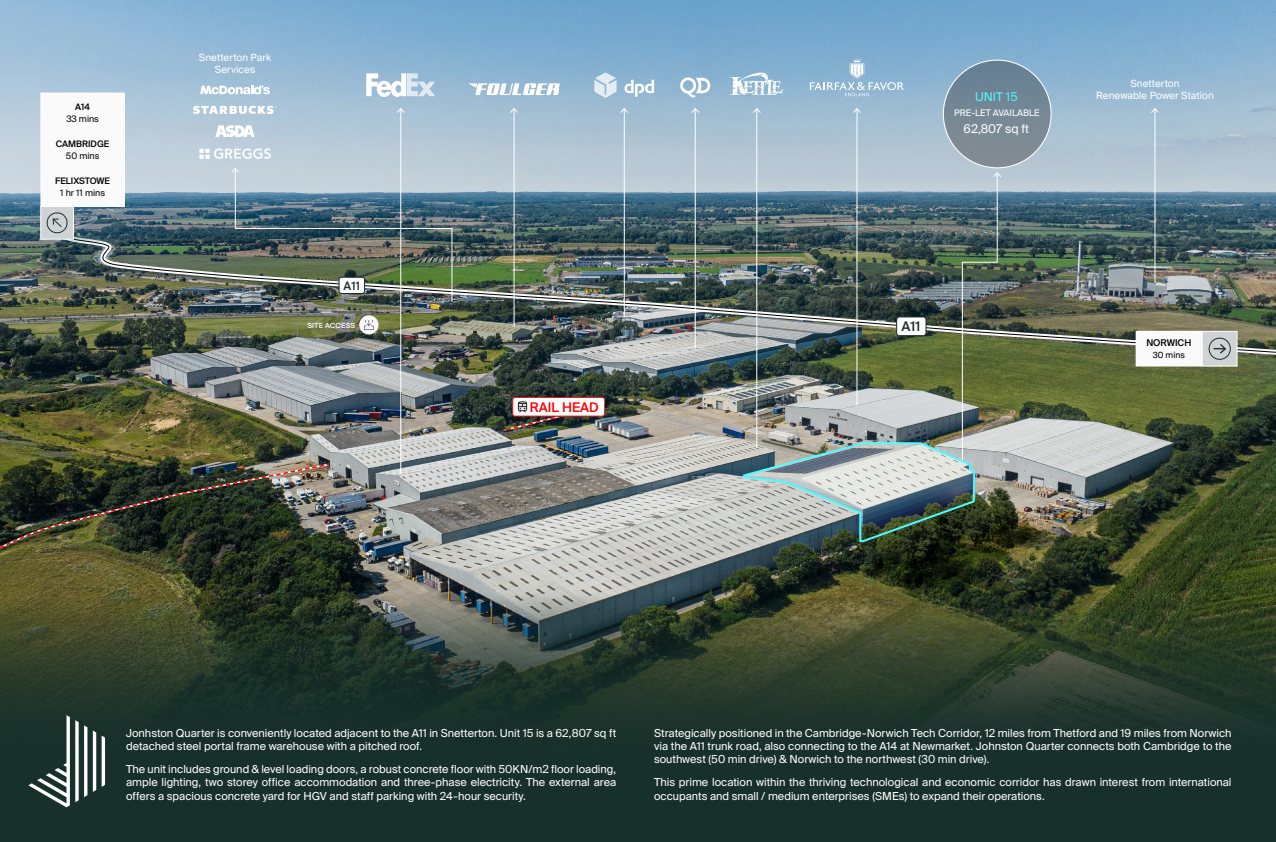
<style>
.page{position:relative;width:1276px;height:842px;background:#18302b}
.page>*{position:absolute;margin:0;border:0;box-sizing:border-box;transform-origin:0 0}
.t1{font:500 13.3px "Suisse Intl";color:#f00}
.t2{font:500 13.3px "Suisse Intl";color:#18302a}
.t3{font:12px "Suisse Intl";color:#fff}
.t4{font:12px "Suisse Intl";color:#4cfaff}
.t5{font:500 11.6px "Suisse Intl";color:#18302a}
.t6{font:11px/13.2px "Suisse Intl";color:#fff}
.t7{font:10px/12px "Suisse Intl";letter-spacing:.005em;color:#fff;text-align:center}
.t8{font:500 9.3px "Suisse Intl";color:#000}
.t9{font:9.3px "Suisse BP Intl";color:#000}
.t10{font:9px "Suisse Intl";color:#fff}
.t11{font:500 8.9px "Suisse Intl";color:#000}
.t12{font:8.9px "Suisse Intl";color:#000}
.t13{font:600 7.3px "PP Mori";color:#fff}
</style>
<div class="page">
<img style="left:0;top:0;width:1276px;height:763px">
<svg style="left:28px;top:715px;width:59px;height:92px"></svg>
<svg style="left:93px;top:730px;width:3px;height:62px"></svg>
<svg style="left:102px;top:736px;width:3px;height:51px"></svg>
<img style="left:0;top:199px;width:1276px;height:157px">
<img style="left:0;top:204px;width:1276px;height:149px">
<div style="left:41px;top:93px;width:83px;height:113px;background:#fafafa"></div>
<div style="left:41px;top:93px;width:84px;height:114px;border:1px solid #fff"></div>
<div style="left:41px;top:206px;width:33px;height:33px;background:#d0d3d4;border:1px solid #fff"></div>
<svg style="left:46px;top:212px;width:22px;height:22px"></svg>
<div style="left:1136px;top:331px;width:65px;height:35px;background:#fafafa"></div>
<div style="left:1135px;top:331px;width:67px;height:35px;border:1px solid #fff"></div>
<div style="left:1202px;top:331px;width:35px;height:35px;background:#d0d3d4;border:1px solid #fff"></div>
<div style="left:1208px;top:338px;width:23px;height:22px;border:1px solid #18302a;border-radius:50%"></div>
<svg style="left:1214px;top:344px;width:12px;height:10px"></svg>
<svg style="left:366px;top:73px;width:69px;height:24px;background:#cadbe8"></svg>
<svg style="left:810px;top:59px;width:94px;height:37px;background:#97bbd6"></svg>
<svg style="left:468px;top:83px;width:92px;height:13px"></svg>
<svg style="left:624px;top:80px;width:30px;height:17px"></svg>
<svg style="left:594px;top:73px;width:22px;height:25px"></svg>
<svg style="left:679px;top:76px;width:31px;height:22px"></svg>
<svg style="left:200px;top:86px;width:70px;height:8px"></svg>
<hr style="left:400px;top:109px;width:1px;height:365px;background:#fff">
<svg style="left:396px;top:108px;width:9px;height:5px"></svg>
<img style="left:231px;top:167px;width:222px;height:135px">
<hr style="left:514px;top:109px;width:1px;height:218px;background:#fff">
<svg style="left:510px;top:108px;width:8px;height:5px"></svg>
<hr style="left:756px;top:109px;width:1px;height:338px;background:#fff">
<svg style="left:752px;top:108px;width:9px;height:5px"></svg>
<hr style="left:624px;top:109px;width:1px;height:208px;background:#fff">
<svg style="left:620px;top:108px;width:9px;height:5px"></svg>
<hr style="left:695px;top:109px;width:1px;height:239px;background:#fff">
<svg style="left:691px;top:108px;width:8px;height:5px"></svg>
<hr style="left:856px;top:109px;width:1px;height:296px;background:#fff">
<svg style="left:852px;top:108px;width:9px;height:5px"></svg>
<img style="left:741px;top:172px;width:260px;height:371px">
<hr style="left:1154px;top:109px;width:1px;height:174px;background:#fff">
<svg style="left:1150px;top:108px;width:9px;height:5px"></svg>
<svg style="left:730px;top:73px;width:53px;height:22px"></svg>
<svg style="left:193px;top:106px;width:84px;height:8px"></svg>
<svg style="left:215px;top:125px;width:40px;height:12px"></svg>
<svg style="left:199px;top:148px;width:72px;height:11px"></svg>
<svg style="left:943px;top:60px;width:108px;height:108px;background:#788a96"></svg>
<img style="left:0;top:463px;width:331px;height:92px">
<img style="left:490px;top:397px;width:115px;height:38px">
<div style="left:359px;top:315px;width:19px;height:19px;background:#fffbff;border-radius:50%"></div>
<svg style="left:364px;top:320px;width:9px;height:10px"></svg>
<p class="t11" style="left:75px;top:102px;width:16px">A14</p>
<p class="t12" style="left:66px;top:114px;width:34px">33 mins</p>
<p class="t11" style="left:56px;top:138px;width:55px">CAMBRIDGE</p>
<p class="t12" style="left:66px;top:151px;width:35px">50 mins</p>
<p class="t11" style="left:55px;top:175px;width:56px">FELIXSTOWE</p>
<p class="t12" style="left:60px;top:188px;width:46px">1 hr 11 mins</p>
<p class="t7" style="left:199px;top:52px;width:74px">Snetterton Park<br>Services</p>
<p class="t5" style="left:343px;top:279px;width:18px">A11</p>
<p class="t13" style="left:307px;top:319px;width:49px">SITE ACCESS</p>
<p class="t1" style="left:530px;top:399px;width:70px">RAIL HEAD</p>
<p class="t4" style="left:975px;top:90px;width:44px">UNIT 15</p>
<p class="t10" style="left:954px;top:108px;width:87px">PRE-LET AVAILABLE</p>
<p class="t3" style="left:963px;top:122px;width:67px">62,807 sq ft</p>
<p class="t7" style="left:1096px;top:77px;width:119px">Snetterton<br>Renewable Power Station</p>
<p class="t2" style="left:901px;top:319px;width:20px">A11</p>
<p class="t8" style="left:1146px;top:337px;width:46px">NORWICH</p>
<p class="t9" style="left:1152px;top:350px;width:34px">30 mins</p>
<p class="t6" style="left:126px;top:726px;width:492px">Jonhston Quarter is conveniently located adjacent to the A11 in Snetterton. Unit 15 is a 62,807 sq ft detached steel portal frame warehouse with a pitched roof.</p>
<p class="t6" style="left:126px;top:763px;width:492px;text-align:justify">The unit includes ground &amp; level loading doors, a robust concrete floor with 50KN/m2 floor loading, ample lighting, two storey office accommodation and three-phase electricity. The external area offers a spacious concrete yard for HGV and staff parking with 24-hour security.</p>
<p class="t6" style="left:654px;top:726px;width:579px;text-align:justify">Strategically positioned in the Cambridge-Norwich Tech Corridor, 12 miles from Thetford and 19 miles from Norwich via the A11 trunk road, also connecting to the A14 at Newmarket. Johnston Quarter connects both Cambridge to the southwest (50 min drive) &amp; Norwich to the northwest (30 min drive).</p>
<p class="t6" style="left:654px;top:776px;width:579px">This prime location within the thriving technological and economic corridor has drawn interest from international occupants and small / medium enterprises (SMEs) to expand their operations.</p>
</div>
